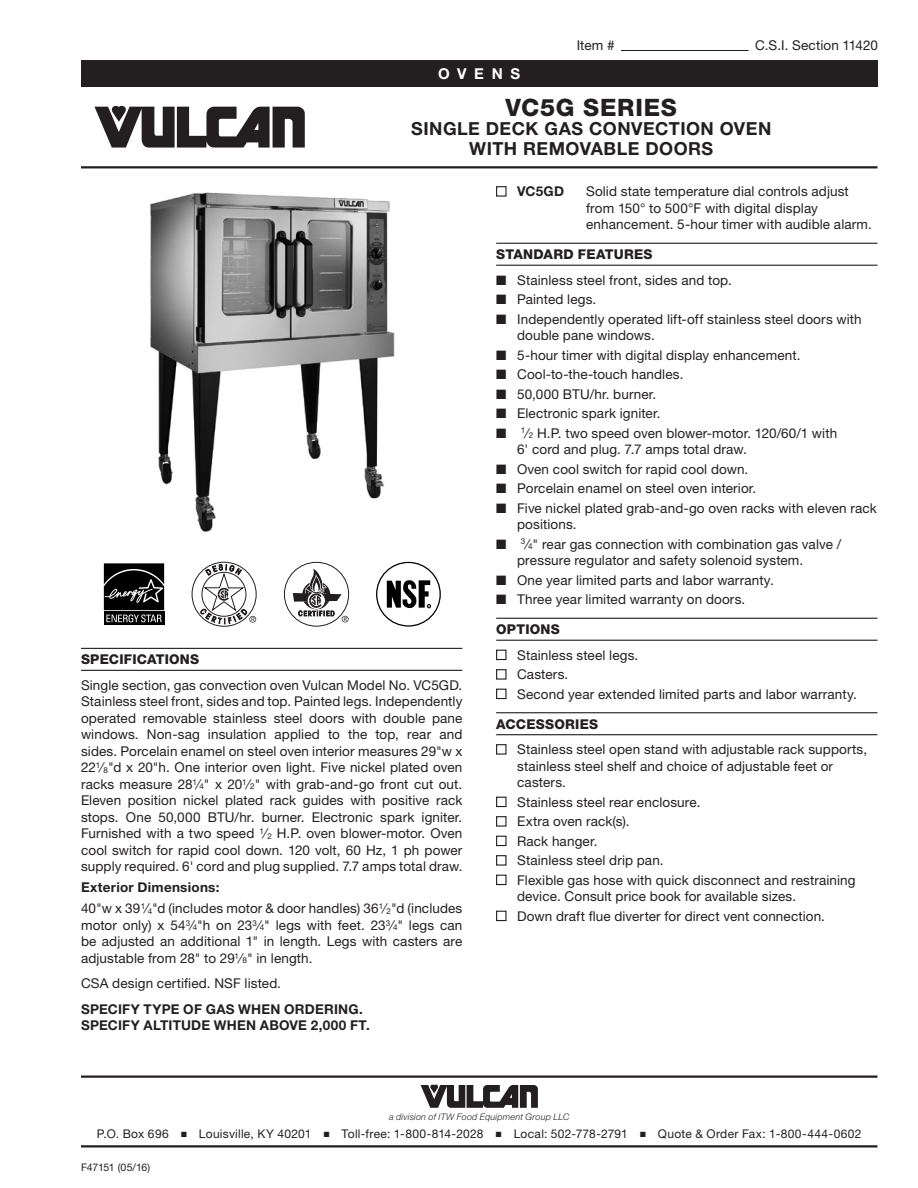
<style>
.page{position:relative;width:918px;height:1188px;background:#fff}
.page>*{position:absolute;margin:0;border:0;box-sizing:border-box;transform-origin:0 0}
.t1{font:800 24px "Helvetica Neue LT Std";letter-spacing:.03em;color:#231f20}
.Title_Sub_1{font:700 18px "Helvetica Neue LT Std";letter-spacing:.025em;color:#231f20}
.t2{font:700 15px "Helvetica Neue LT Std";letter-spacing:.515em;color:#fff}
.Body_1_Align-Justify{font:13.5px/16.5px "Helvetica Neue LT Std";letter-spacing:.01em;color:#231f20}
.Body_1_Align-Justify-2{font:700 13.5px "Helvetica Neue LT Std";letter-spacing:.015em;color:#231f20}
.Sub_Head_1{font:800 13.5px "Helvetica Neue LT Std";letter-spacing:.015em;color:#231f20}
.t3{font:12px "Helvetica Neue LT Std";letter-spacing:.025em;color:#231f20}
.t4{font:10.5px "Helvetica Neue LT Std";letter-spacing:-.03em;color:#231f20}
.t5{font:italic 300 9px "Helvetica Neue LT Std";letter-spacing:.02em;color:#231f20}
.s1{font-size:8.1px}
</style>
<div class="page">
<div style="left:81px;top:60px;width:796px;height:27px;background:#231f20"></div>
<hr style="left:81px;top:1076px;width:797px;height:2px;background:#231f20">
<svg style="left:421px;top:1085px;width:117px;height:23px"></svg>
<hr style="left:81px;top:1145px;width:797px;height:3px;background:#231f20">
<svg style="left:94px;top:106px;width:211px;height:42px"></svg>
<hr style="left:81px;top:166px;width:797px;height:2px;background:#231f20">
<hr style="left:621px;top:50px;width:128px;height:1px;background:#231f20">
<hr style="left:81px;top:648px;width:381px;height:1px;background:#231f20">
<hr style="left:81px;top:670px;width:381px;height:1px;background:#231f20">
<svg style="left:103px;top:563px;width:62px;height:62px;background:#2c2c2c"></svg>
<svg style="left:192px;top:562px;width:65px;height:65px"></svg>
<div style="left:284px;top:562px;width:65px;height:65px;border:1px solid #231f20;border-radius:50%"></div>
<svg style="left:293px;top:569px;width:56px;height:53px"></svg>
<div style="left:376px;top:562px;width:65px;height:65px;border:1px solid #000;border-radius:50%"></div>
<svg style="left:387px;top:580px;width:44px;height:28px"></svg>
<hr style="left:496px;top:243px;width:381px;height:1px;background:#231f20">
<hr style="left:496px;top:265px;width:381px;height:1px;background:#231f20">
<hr style="left:496px;top:618px;width:381px;height:1px;background:#231f20">
<hr style="left:496px;top:640px;width:381px;height:1px;background:#231f20">
<hr style="left:496px;top:712px;width:381px;height:1px;background:#231f20">
<hr style="left:496px;top:734px;width:381px;height:1px;background:#231f20">
<div style="left:496px;top:186px;width:11px;height:11px;border:1px solid #231f20"></div>
<div style="left:496px;top:650px;width:11px;height:10px;border:1px solid #231f20"></div>
<div style="left:496px;top:669px;width:11px;height:11px;border:1px solid #231f20"></div>
<div style="left:496px;top:689px;width:11px;height:10px;border:1px solid #231f20"></div>
<div style="left:496px;top:744px;width:11px;height:11px;border:1px solid #231f20"></div>
<div style="left:496px;top:797px;width:11px;height:10px;border:1px solid #231f20"></div>
<div style="left:496px;top:816px;width:11px;height:11px;border:1px solid #231f20"></div>
<div style="left:496px;top:836px;width:11px;height:10px;border:1px solid #231f20"></div>
<div style="left:496px;top:855px;width:11px;height:11px;border:1px solid #231f20"></div>
<div style="left:496px;top:875px;width:11px;height:10px;border:1px solid #231f20"></div>
<div style="left:496px;top:911px;width:11px;height:10px;border:1px solid #231f20"></div>
<img style="left:150px;top:192px;width:245px;height:340px">
<p class="t2" style="left:438px;top:64px;width:84px">OVENS</p>
<p class="Body_1_Align-Justify" style="left:577px;top:37px;width:39px">Item #</p>
<p class="Body_1_Align-Justify" style="left:755px;top:37px;width:124px">C.S.I. Section 11420</p>
<p class="t1" style="left:506px;top:93px;width:173px">VC5G SERIES</p>
<p class="Title_Sub_1" style="left:411px;top:118px;width:362px">SINGLE DECK GAS CONVECTION OVEN</p>
<p class="Title_Sub_1" style="left:469px;top:137px;width:246px">WITH REMOVABLE DOORS</p>
<p class="Sub_Head_1" style="left:81px;top:651px;width:120px">SPECIFICATIONS</p>
<p class="Body_1_Align-Justify" style="left:81px;top:676px;width:383px;text-align:justify">Single section, gas convection oven Vulcan Model No. VC5GD.<br>Stainless steel front, sides and top. Painted legs. Independently operated removable stainless steel doors with double pane windows. Non-sag insulation applied to the top, rear and sides. Porcelain enamel on steel oven interior measures 29"w x 22<sup>1</sup>⁄<span class="s1">8</span>"d x 20"h. One interior oven light. Five nickel plated oven racks measure 28<sup>1</sup>⁄<span class="s1">4</span>" x 20<sup>1</sup>⁄<span class="s1">2</span>" with grab-and-go front cut out.<br>Eleven position nickel plated rack guides with positive rack stops. One 50,000 BTU/hr. burner. Electronic spark igniter.<br>Furnished with a two speed <sup>1</sup>⁄<span class="s1">2</span> H.P. oven blower-motor. Oven cool switch for rapid cool down. 120 volt, 60 Hz, 1 ph power supply required. 6' cord and plug supplied. 7.7 amps total draw.</p>
<p class="Body_1_Align-Justify-2" style="left:81px;top:879px;width:140px">Exterior Dimensions:</p>
<p class="Body_1_Align-Justify" style="left:81px;top:900px;width:383px;text-align:justify">40"w x 39<sup>1</sup>⁄<span class="s1">4</span>"d (includes motor &amp; door handles) 36<sup>1</sup>⁄<span class="s1">2</span>"d (includes motor only) x 54<sup>3</sup>⁄<span class="s1">4</span>"h on 23<sup>3</sup>⁄<span class="s1">4</span>" legs with feet. 23<sup>3</sup>⁄<span class="s1">4</span>" legs can be adjusted an additional 1" in length. Legs with casters are adjustable from 28" to 29<sup>1</sup>⁄<span class="s1">8</span>" in length.</p>
<p class="Body_1_Align-Justify" style="left:81px;top:975px;width:202px">CSA design certified. NSF listed.</p>
<p class="Body_1_Align-Justify-2" style="left:81px;top:1001px;width:283px">SPECIFY TYPE OF GAS WHEN ORDERING.</p>
<p class="Body_1_Align-Justify-2" style="left:81px;top:1017px;width:290px">SPECIFY ALTITUDE WHEN ABOVE 2,000 FT.</p>
<p class="Body_1_Align-Justify-2" style="left:517px;top:183px;width:48px">VC5GD</p>
<p class="Body_1_Align-Justify" style="left:586px;top:183px;width:287px">Solid state temperature dial controls adjust from 150° to 500°F with digital display enhancement. 5-hour timer with audible alarm.</p>
<p class="Sub_Head_1" style="left:496px;top:246px;width:158px">STANDARD FEATURES</p>
<p class="Body_1_Align-Justify" style="left:496px;top:271px;width:237px">■ Stainless steel front, sides and top.</p>
<p class="Body_1_Align-Justify" style="left:496px;top:291px;width:102px">■ Painted legs.</p>
<p class="Body_1_Align-Justify" style="left:517px;top:310px;width:346px;text-indent:-21px">■ Independently operated lift-off stainless steel doors with double pane windows.</p>
<p class="Body_1_Align-Justify" style="left:496px;top:346px;width:306px">■ 5-hour timer with digital display enhancement.</p>
<p class="Body_1_Align-Justify" style="left:496px;top:366px;width:189px">■ Cool-to-the-touch handles.</p>
<p class="Body_1_Align-Justify" style="left:496px;top:385px;width:162px">■ 50,000 BTU/hr. burner.</p>
<p class="Body_1_Align-Justify" style="left:496px;top:405px;width:166px">■ Electronic spark igniter.</p>
<p class="Body_1_Align-Justify" style="left:517px;top:424px;width:322px;text-indent:-21px">■ <sup>1</sup>⁄<span class="s1">2</span> H.P. two speed oven blower-motor. 120/60/1 with<br>6' cord and plug. 7.7 amps total draw.</p>
<p class="Body_1_Align-Justify" style="left:496px;top:460px;width:254px">■ Oven cool switch for rapid cool down.</p>
<p class="Body_1_Align-Justify" style="left:496px;top:480px;width:262px">■ Porcelain enamel on steel oven interior.</p>
<p class="Body_1_Align-Justify" style="left:517px;top:499px;width:361px;text-indent:-21px">■ Five nickel plated grab-and-go oven racks with eleven rack positions.</p>
<p class="Body_1_Align-Justify" style="left:517px;top:535px;width:326px;text-indent:-21px">■ <sup>3</sup>⁄<span class="s1">4</span>" rear gas connection with combination gas valve / pressure regulator and safety solenoid system.</p>
<p class="Body_1_Align-Justify" style="left:496px;top:571px;width:279px">■ One year limited parts and labor warranty.</p>
<p class="Body_1_Align-Justify" style="left:496px;top:591px;width:251px">■ Three year limited warranty on doors.</p>
<p class="Sub_Head_1" style="left:496px;top:621px;width:65px">OPTIONS</p>
<p class="Body_1_Align-Justify" style="left:517px;top:646px;width:123px">Stainless steel legs.</p>
<p class="Body_1_Align-Justify" style="left:517px;top:666px;width:53px">Casters.</p>
<p class="Body_1_Align-Justify" style="left:517px;top:685px;width:341px">Second year extended limited parts and labor warranty.</p>
<p class="Sub_Head_1" style="left:496px;top:716px;width:104px">ACCESSORIES</p>
<p class="Body_1_Align-Justify" style="left:517px;top:741px;width:351px">Stainless steel open stand with adjustable rack supports, stainless steel shelf and choice of adjustable feet or casters.</p>
<p class="Body_1_Align-Justify" style="left:517px;top:793px;width:185px">Stainless steel rear enclosure.</p>
<p class="Body_1_Align-Justify" style="left:517px;top:813px;width:114px">Extra oven rack(s).</p>
<p class="Body_1_Align-Justify" style="left:517px;top:832px;width:82px">Rack hanger.</p>
<p class="Body_1_Align-Justify" style="left:517px;top:852px;width:148px">Stainless steel drip pan.</p>
<p class="Body_1_Align-Justify" style="left:517px;top:871px;width:340px">Flexible gas hose with quick disconnect and restraining device. Consult price book for available sizes.</p>
<p class="Body_1_Align-Justify" style="left:517px;top:907px;width:309px">Down draft flue diverter for direct vent connection.</p>
<p class="t5" style="left:389px;top:1111px;width:182px">a division of ITW Food Equipment Group LLC</p>
<p class="t3" style="left:97px;top:1127px;width:766px">P.O. Box 696 ■ Louisville, KY 40201 ■ Toll-free: 1-800-814-2028 ■ Local: 502-778-2791 ■ Quote &amp; Order Fax: 1-800-444-0602</p>
<p class="t4" style="left:81px;top:1161px;width:71px">F47151 (05/16)</p>
</div>
